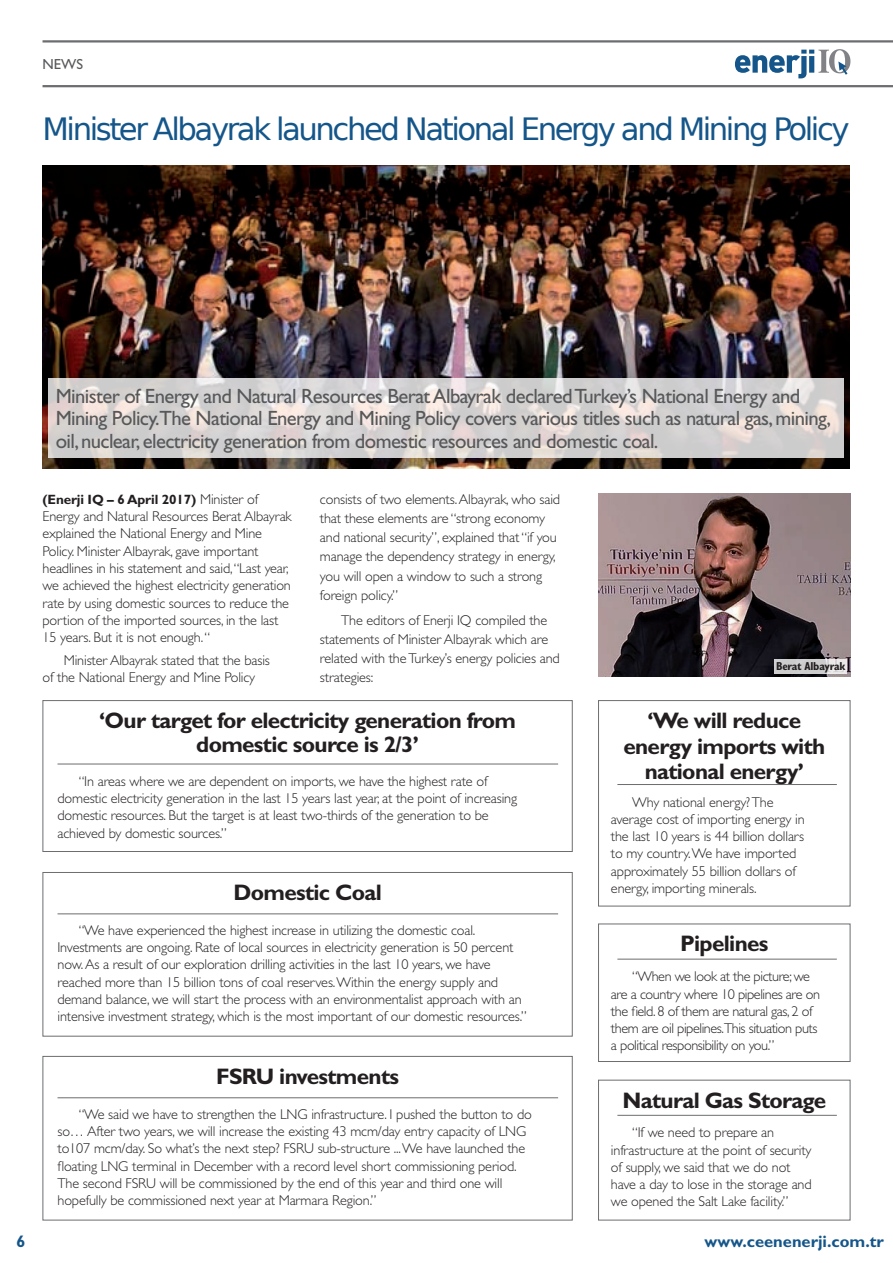
<style>
.page{position:relative;width:893px;height:1263px;background:#fff}
.page>*{position:absolute;margin:0;border:0;box-sizing:border-box;transform-origin:0 0}
.t1{font:30.75px "Bitstream Vera Sans";letter-spacing:-.08em;color:#15568a}
.t2{font:700 22.5px/25.5px "Gill Sans Std";letter-spacing:-.03em;color:#231f20;text-align:center}
.t3{font:20.7px/22.5px "Gill Sans Std";letter-spacing:-.03em;color:#57585a}
.t4{font:700 16.5px "Gill Sans Std";color:#15568a}
.t5{font:700 condensed 16.5px "Gill Sans Std";color:#15568a}
.t6{font:14.55px "Gill Sans Std";color:#57585a}
.t7{font:300 14.25px/17.2px "Gill Sans Std";letter-spacing:-.01em;color:#231f20}
.t8{font:300 14.25px/17.2px "Gill Sans Std";letter-spacing:-.03em;color:#231f20}
.t9{font:700 13.5px "Gill Sans Std";letter-spacing:-.01em;color:#231f20}
.t10{font:700 condensed 11.55px "Gill Sans Std";letter-spacing:-.02em;color:#231f20}
.s1{font-weight:300;font-size:14.25px}
</style>
<div class="page">
<hr style="left:43px;top:85px;width:850px;height:2px;background:#6c6d70">
<hr style="left:43px;top:40px;width:850px;height:3px;background:#6c6d70">
<svg style="left:735px;top:49px;width:115px;height:29px"></svg>
<div style="left:598px;top:700px;width:252px;height:206px;border:1px solid #6c6d70"></div>
<div style="left:598px;top:1080px;width:252px;height:140px;border:1px solid #6c6d70"></div>
<hr style="left:617px;top:784px;width:220px;height:1px;background:#6c6d70">
<hr style="left:617px;top:1115px;width:220px;height:1px;background:#6c6d70">
<div style="left:598px;top:923px;width:252px;height:139px;border:1px solid #6c6d70"></div>
<hr style="left:617px;top:959px;width:220px;height:1px;background:#6c6d70">
<img style="left:43px;top:166px;width:807px;height:302px">
<img style="left:598px;top:494px;width:252px;height:183px">
<svg style="left:49px;top:378px;width:795px;height:80px;background:#d8d4d3"></svg>
<div style="left:43px;top:1056px;width:530px;height:164px;border:1px solid #6c6d70"></div>
<hr style="left:58px;top:1097px;width:500px;height:1px;background:#6c6d70">
<div style="left:43px;top:700px;width:530px;height:152px;border:1px solid #6c6d70"></div>
<hr style="left:58px;top:764px;width:500px;height:1px;background:#6c6d70">
<div style="left:43px;top:872px;width:530px;height:164px;border:1px solid #6c6d70"></div>
<hr style="left:58px;top:913px;width:500px;height:1px;background:#6c6d70">
<svg style="left:774px;top:659px;width:73px;height:15px"></svg>
<p class="t6" style="left:43px;top:56px;width:42px">NEWS</p>
<h1 class="t1" style="left:43px;top:112px;width:809px">Minister Albayrak launched National Energy and Mining Policy</h1>
<p class="t5" style="left:16px;top:1232px;width:10px">6</p>
<p class="t3" style="left:56px;top:385px;width:777px">Minister of Energy and Natural Resources Berat Albayrak declared Turkey’s National Energy and<br>Mining Policy.The National Energy and Mining Policy covers various titles such as natural gas, mining, oil, nuclear, electricity generation from domestic resources and domestic coal.</p>
<p class="t9" style="left:43px;top:491px;width:217px">(Enerji IQ – 6 April 2017) <span class="s1">Minister of</span></p>
<p class="t7" style="left:43px;top:508px;width:251px">Energy and Natural Resources Berat Albayrak explained the National Energy and Mine Policy. Minister Albayrak, gave important headlines in his statement and said, “Last year, we achieved the highest electricity generation rate by using domestic sources to reduce the portion of the imported sources, in the last 15 years. But it is not enough. “</p>
<p class="t7" style="left:43px;top:652px;width:229px;text-indent:21px">Minister Albayrak stated that the basis of the National Energy and Mine Policy</p>
<p class="t7" style="left:320px;top:489px;width:242px;line-height:19.2px">consists of two elements. Albayrak, who said that these elements are “strong economy and national security”, explained that “if you manage the dependency strategy in energy, you will open a window to such a strong foreign policy.”</p>
<p class="t7" style="left:320px;top:610px;width:241px;line-height:19.2px;text-indent:21px">The editors of Enerji IQ compiled the statements of Minister Albayrak which are related with the Turkey’s energy policies and strategies:</p>
<h2 class="t2" style="left:99px;top:708px;width:418px;line-height:24px">‘Our target for electricity generation from domestic source is 2/3’</h2>
<p class="t7" style="left:58px;top:772px;width:461px;text-indent:21px">“In areas where we are dependent on imports, we have the highest rate of domestic electricity generation in the last 15 years last year, at the point of increasing domestic resources. But the target is at least two-thirds of the generation to be achieved by domestic sources.”</p>
<h2 class="t2" style="left:233px;top:879px;width:150px">Domestic Coal</h2>
<p class="t7" style="left:58px;top:921px;width:471px;text-indent:21px">“We have experienced the highest increase in utilizing the domestic coal.<br>Investments are ongoing. Rate of local sources in electricity generation is 50 percent now. As a result of our exploration drilling activities in the last 10 years, we have reached more than 15 billion tons of coal reserves. Within the energy supply and demand balance, we will start the process with an environmentalist approach with an intensive investment strategy, which is the most important of our domestic resources.”</p>
<h2 class="t2" style="left:216px;top:1063px;width:184px">FSRU investments</h2>
<p class="t7" style="left:58px;top:1105px;width:476px;text-indent:21px">“We said we have to strengthen the LNG infrastructure. I pushed the button to do so… After two years, we will increase the existing 43 mcm/day entry capacity of LNG to107 mcm/day. So what’s the next step? FSRU sub-structure ... We have launched the floating LNG terminal in December with a record level short commissioning period.<br>The second FSRU will be commissioned by the end of this year and third one will hopefully be commissioned next year at Marmara Region.”</p>
<p class="t10" style="left:776px;top:659px;width:71px">Berat Albayrak</p>
<h2 class="t2" style="left:623px;top:708px;width:203px">‘We will reduce energy imports with national energy’</h2>
<p class="t7" style="left:611px;top:793px;width:195px;text-indent:21px">Why national energy? The average cost of importing energy in the last 10 years is 44 billion dollars to my country. We have imported approximately 55 billion dollars of energy, importing minerals.</p>
<h2 class="t2" style="left:680px;top:931px;width:90px">Pipelines</h2>
<p class="t8" style="left:611px;top:968px;width:211px;text-indent:21px">“When we look at the picture; we are a country where 10 pipelines are on the field. 8 of them are natural gas, 2 of them are oil pipelines.This situation puts a political responsibility on you.”</p>
<h2 class="t2" style="left:622px;top:1087px;width:205px">Natural Gas Storage</h2>
<p class="t7" style="left:611px;top:1124px;width:202px;text-indent:21px">“If we need to prepare an infrastructure at the point of security of supply, we said that we do not have a day to lose in the storage and we opened the Salt Lake facility.”</p>
<p class="t4" style="left:705px;top:1232px;width:181px">www.ceenenerji.com.tr</p>
</div>
